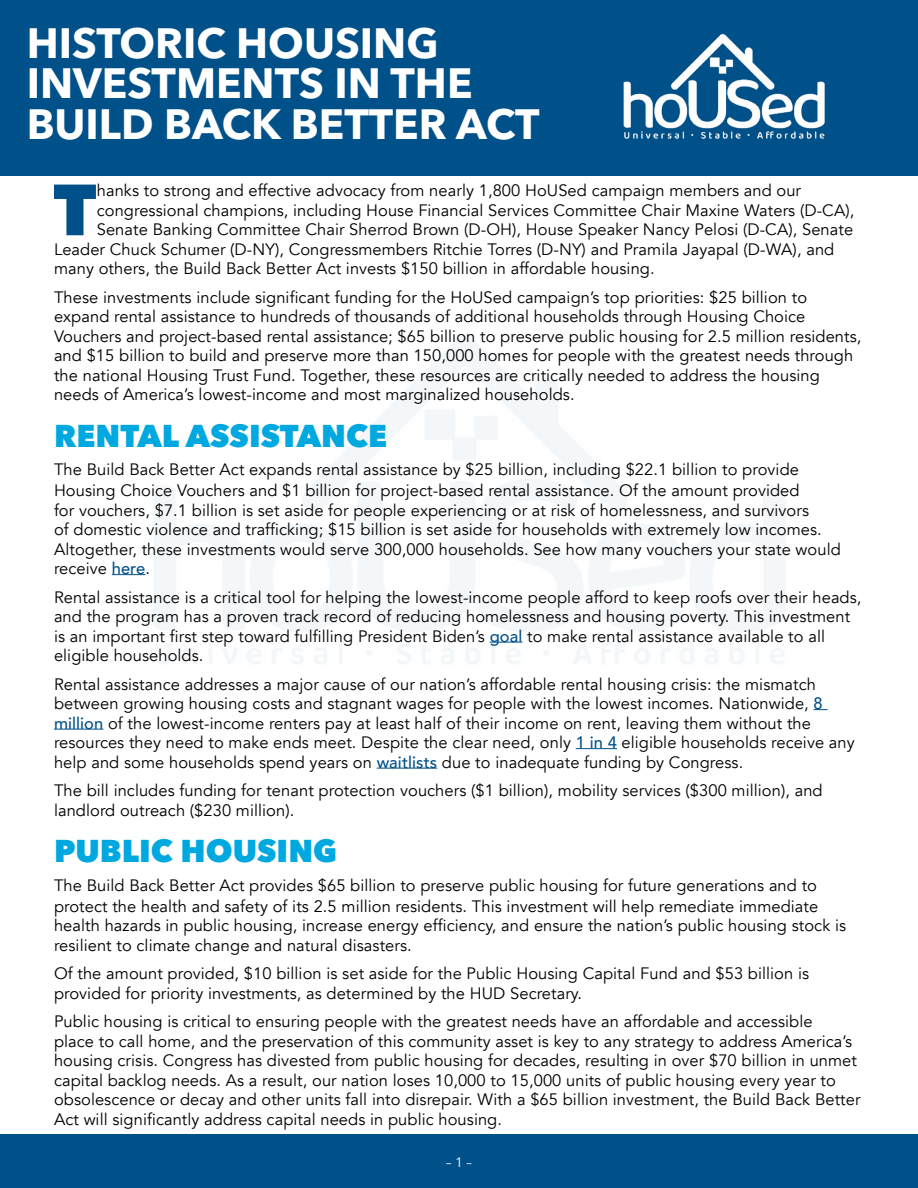
<style>
.page{position:relative;width:918px;height:1188px;background:#fff}
.page>*{position:absolute;margin:0;border:0;box-sizing:border-box;transform-origin:0 0}
.t1{font:800 71.55px "Avenir Next";color:#005189}
.t2{font:700 42px/40.5px "Avenir Next LT Pro";color:#fff}
.t3{font:800 31.5px "Avenir Next";color:#00a8e0}
.t4{font:16.5px/19.5px "Avenir";letter-spacing:.005em;color:#000}
.t5{font:13.5px "Avenir Next LT Pro";color:#fff}
.s1{font-weight:500;color:#005189}
</style>
<div class="page">
<div style="left:0;top:1134px;width:918px;height:54px;background:#005189"></div>
<div style="left:0;top:0;width:918px;height:176px;background:#005189"></div>
<img style="left:623px;top:33px;width:202px;height:106px">
<hr style="left:112px;top:574px;width:33px;height:1px;background:#005189">
<hr style="left:490px;top:642px;width:32px;height:1px;background:#005189">
<svg style="left:814px;top:709px;width:14px;height:1px"></svg>
<hr style="left:54px;top:729px;width:49px;height:1px;background:#005189">
<hr style="left:576px;top:748px;width:41px;height:1px;background:#005189">
<hr style="left:377px;top:768px;width:60px;height:1px;background:#005189">
<h2 class="t2" style="left:27px;top:22px;width:514px">HISTORIC HOUSING<br>INVESTMENTS IN THE<br>BUILD BACK BETTER ACT</h2>
<h1 class="t1" style="left:53px;top:166px;width:44px">T</h1>
<p class="t4" style="left:97px;top:181px;width:706px">hanks to strong and effective advocacy from nearly 1,800 HoUSed campaign members and our</p>
<p class="t4" style="left:97px;top:201px;width:759px">congressional champions, including House Financial Services Committee Chair Maxine Waters (D-CA),</p>
<p class="t4" style="left:97px;top:220px;width:758px">Senate Banking Committee Chair Sherrod Brown (D-OH), House Speaker Nancy Pelosi (D-CA), Senate</p>
<p class="t4" style="left:54px;top:240px;width:782px">Leader Chuck Schumer (D-NY), Congressmembers Ritchie Torres (D-NY) and Pramila Jayapal (D-WA), and</p>
<p class="t4" style="left:54px;top:259px;width:602px">many others, the Build Back Better Act invests $150 billion in affordable housing.</p>
<p class="t4" style="left:54px;top:288px;width:809px">These investments include significant funding for the HoUSed campaign’s top priorities: $25 billion to expand rental assistance to hundreds of thousands of additional households through Housing Choice Vouchers and project-based rental assistance; $65 billion to preserve public housing for 2.5 million residents, and $15 billion to build and preserve more than 150,000 homes for people with the greatest needs through the national Housing Trust Fund. Together, these resources are critically needed to address the housing needs of America’s lowest-income and most marginalized households.</p>
<h3 class="t3" style="left:54px;top:416px;width:335px">RENTAL ASSISTANCE</h3>
<p class="t4" style="left:54px;top:459px;width:747px;line-height:21px">The Build Back Better Act expands rental assistance by $25 billion, including $22.1 billion to provide<br>Housing Choice Vouchers and $1 billion for project-based rental assistance. Of the amount provided</p>
<p class="t4" style="left:54px;top:501px;width:788px">for vouchers, $7.1 billion is set aside for people experiencing or at risk of homelessness, and survivors<br>of domestic violence and trafficking; $15 billion is set aside for households with extremely low incomes.<br>Altogether, these investments would serve 300,000 households. See how many vouchers your state would receive <span class="s1">here</span>.</p>
<p class="t4" style="left:54px;top:588px;width:809px">Rental assistance is a critical tool for helping the lowest-income people afford to keep roofs over their heads, and the program has a proven track record of reducing homelessness and housing poverty. This investment is an important first step toward fulfilling President Biden’s <span class="s1">goal</span> to make rental assistance available to all eligible households.</p>
<p class="t4" style="left:54px;top:675px;width:802px">Rental assistance addresses a major cause of our nation’s affordable rental housing crisis: the mismatch between growing housing costs and stagnant wages for people with the lowest incomes. Nationwide, <span class="s1">8 million</span> of the lowest-income renters pay at least half of their income on rent, leaving them without the resources they need to make ends meet. Despite the clear need, only <span class="s1">1 in 4</span> eligible households receive any help and some households spend years on <span class="s1">waitlists</span> due to inadequate funding by Congress.</p>
<p class="t4" style="left:54px;top:781px;width:770px">The bill includes funding for tenant protection vouchers ($1 billion), mobility services ($300 million), and landlord outreach ($230 million).</p>
<h3 class="t3" style="left:54px;top:832px;width:285px">PUBLIC HOUSING</h3>
<p class="t4" style="left:54px;top:875px;width:766px;line-height:21px">The Build Back Better Act provides $65 billion to preserve public housing for future generations and to protect the health and safety of its 2.5 million residents. This investment will help remediate immediate</p>
<p class="t4" style="left:54px;top:916px;width:794px">health hazards in public housing, increase energy efficiency, and ensure the nation’s public housing stock is resilient to climate change and natural disasters.</p>
<p class="t4" style="left:54px;top:964px;width:757px">Of the amount provided, $10 billion is set aside for the Public Housing Capital Fund and $53 billion is provided for priority investments, as determined by the HUD Secretary.</p>
<p class="t4" style="left:54px;top:1012px;width:808px">Public housing is critical to ensuring people with the greatest needs have an affordable and accessible<br>place to call home, and the preservation of this community asset is key to any strategy to address America’s housing crisis. Congress has divested from public housing for decades, resulting in over $70 billion in unmet capital backlog needs. As a result, our nation loses 10,000 to 15,000 units of public housing every year to obsolescence or decay and other units fall into disrepair. With a $65 billion investment, the Build Back Better Act will significantly address capital needs in public housing.</p>
<p class="t5" style="left:446px;top:1154px;width:27px">– 1 –</p>
</div>
